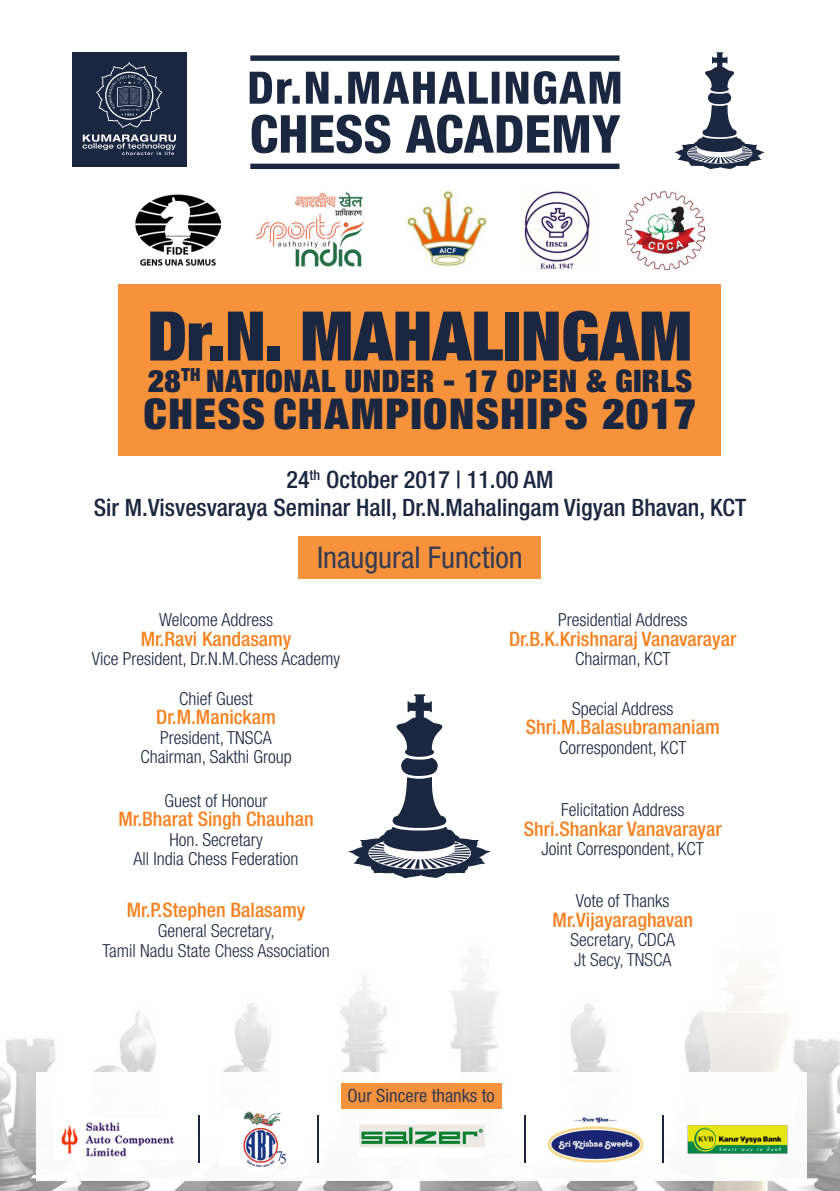
<style>
.page{position:relative;width:840px;height:1191px;background:#fff}
.page>*{position:absolute;margin:0;border:0;box-sizing:border-box;transform-origin:0 0}
.t1{font:900 condensed 68.4px "Helvetica Neue LT Std";color:#1b2741}
.t2{font:900 condensed 42.6px "Helvetica Neue LT Std";letter-spacing:.04em;color:#1b2741}
.t3{font:900 condensed 31px "Helvetica Neue LT Std";letter-spacing:.02em;color:#1b2741}
.t4{font:condensed 30px "Helvetica Neue LT Std";color:#363b53}
.t5{font:500 condensed 24px "Helvetica Neue LT Std";color:#1b2741}
.t6{font:500 condensed 20px "Helvetica Neue LT Std";color:#f58220}
.t7{font:condensed 18.4px "Helvetica Neue LT Std";color:#363b53}
.t8{font:300 condensed 18px "Helvetica Neue LT Std";color:#1b2741}
</style>
<div class="page">
<svg style="left:348px;top:694px;width:142px;height:184px"></svg>
<div style="left:118px;top:284px;width:603px;height:172px;background:#f6923c"></div>
<svg style="left:674px;top:52px;width:90px;height:117px"></svg>
<svg style="left:249px;top:55px;width:371px;height:114px"></svg>
<div style="left:72px;top:52px;width:114px;height:114px;background:#1b2741"></div>
<svg style="left:83px;top:62px;width:93px;height:93px"></svg>
<div style="left:299px;top:536px;width:241px;height:43px;background:#f6923c"></div>
<img style="left:407px;top:190px;width:79px;height:77px">
<img style="left:524px;top:191px;width:66px;height:78px">
<img style="left:256px;top:192px;width:109px;height:75px">
<img style="left:135px;top:194px;width:85px;height:72px">
<img style="left:625px;top:191px;width:79px;height:78px">
<img style="left:0;top:969px;width:839px;height:222px">
<div style="left:36px;top:1072px;width:769px;height:108px;background:#fff"></div>
<div style="left:340px;top:1083px;width:161px;height:25px;background:#f6923c"></div>
<img style="left:61px;top:1122px;width:114px;height:35px">
<img style="left:243px;top:1111px;width:43px;height:55px">
<img style="left:359px;top:1124px;width:125px;height:24px">
<img style="left:524px;top:1115px;width:120px;height:48px">
<hr style="left:317px;top:1115px;width:2px;height:47px;background:#1b2741">
<hr style="left:198px;top:1115px;width:2px;height:47px;background:#1b2741">
<hr style="left:524px;top:1115px;width:1px;height:47px;background:#1b2741">
<img style="left:687px;top:1125px;width:99px;height:29px">
<hr style="left:662px;top:1115px;width:1px;height:47px;background:#1b2741">
<p class="t1" style="left:147px;top:292px;width:546px">Dr.N. MAHALINGAM</p>
<p class="t3" style="left:148px;top:361px;width:545px">28<sup>TH</sup> NATIONAL UNDER - 17 OPEN &amp; GIRLS</p>
<p class="t2" style="left:144px;top:386px;width:553px">CHESS CHAMPIONSHIPS 2017</p>
<p class="t5" style="left:286px;top:465px;width:268px">24<sup>th</sup> October 2017 | 11.00 AM</p>
<p class="t5" style="left:94px;top:493px;width:653px">Sir M.Visvesvaraya Seminar Hall, Dr.N.Mahalingam Vigyan Bhavan, KCT</p>
<p class="t4" style="left:317px;top:540px;width:207px">Inaugural Function</p>
<p class="t8" style="left:159px;top:609px;width:115px">Welcome Address</p>
<p class="t6" style="left:141px;top:627px;width:152px">Mr.Ravi Kandasamy</p>
<p class="t8" style="left:92px;top:648px;width:250px">Vice President, Dr.N.M.Chess Academy</p>
<p class="t8" style="left:179px;top:688px;width:75px">Chief Guest</p>
<p class="t6" style="left:156px;top:705px;width:121px">Dr.M.Manickam</p>
<p class="t8" style="left:160px;top:727px;width:113px">President, TNSCA</p>
<p class="t8" style="left:140px;top:747px;width:153px">Chairman, Sakthi Group</p>
<p class="t8" style="left:164px;top:790px;width:104px">Guest of Honour</p>
<p class="t6" style="left:118px;top:807px;width:196px">Mr.Bharat Singh Chauhan</p>
<p class="t8" style="left:169px;top:829px;width:95px">Hon. Secretary</p>
<p class="t8" style="left:133px;top:848px;width:166px">All India Chess Federation</p>
<p class="t6" style="left:127px;top:898px;width:180px">Mr.P.Stephen Balasamy</p>
<p class="t8" style="left:158px;top:920px;width:118px">General Secretary,</p>
<p class="t8" style="left:102px;top:939px;width:229px">Tamil Nadu State Chess Association</p>
<p class="t8" style="left:557px;top:609px;width:131px">Presidential Address</p>
<p class="t6" style="left:509px;top:627px;width:228px">Dr.B.K.Krishnaraj Vanavarayar</p>
<p class="t8" style="left:574px;top:648px;width:97px">Chairman, KCT</p>
<p class="t8" style="left:571px;top:698px;width:103px">Special Address</p>
<p class="t6" style="left:525px;top:715px;width:195px">Shri.M.Balasubramaniam</p>
<p class="t8" style="left:558px;top:737px;width:129px">Correspondent, KCT</p>
<p class="t8" style="left:560px;top:799px;width:125px">Felicitation Address</p>
<p class="t6" style="left:523px;top:816px;width:199px">Shri.Shankar Vanavarayar</p>
<p class="t8" style="left:541px;top:838px;width:164px">Joint Correspondent, KCT</p>
<p class="t8" style="left:575px;top:890px;width:95px">Vote of Thanks</p>
<p class="t6" style="left:552px;top:907px;width:142px">Mr.Vijayaraghavan</p>
<p class="t8" style="left:570px;top:929px;width:106px">Secretary, CDCA</p>
<p class="t8" style="left:573px;top:949px;width:99px">Jt Secy, TNSCA</p>
<p class="t7" style="left:347px;top:1084px;width:148px">Our Sincere thanks to</p>
</div>
